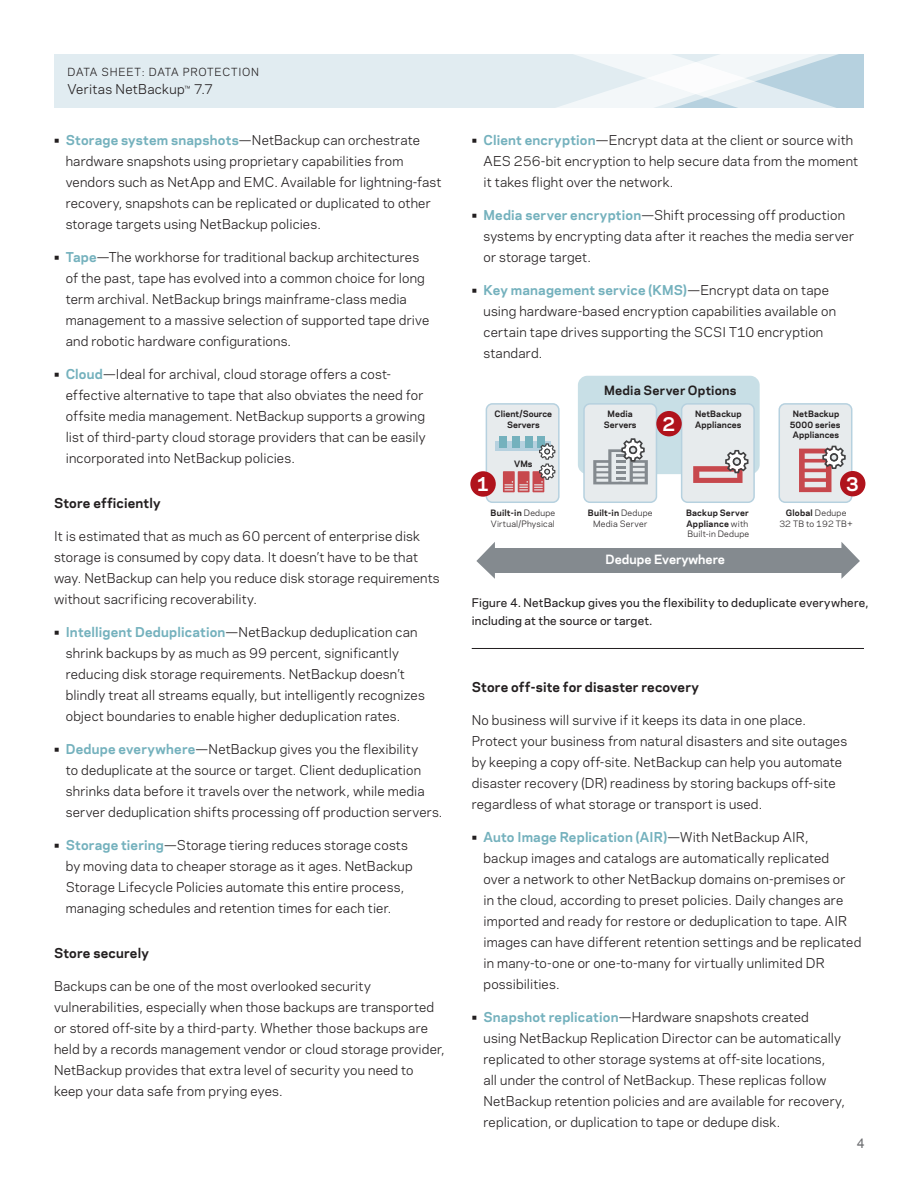
<style>
.page{position:relative;width:918px;height:1188px;background:#fff}
.page>*{position:absolute;margin:0;border:0;box-sizing:border-box;transform-origin:0 0}
.t1{font:700 18px "Polaris";color:#fff}
.t2{font:13.5px "Arial";color:#6c6d70}
.t3{font:12.75px/21px "Polaris";letter-spacing:.015em;color:#231f20}
.Subhead_2{font:700 12.75px "Polaris";letter-spacing:.015em;color:#231f20}
.t4{font:700 12px "Polaris";letter-spacing:.015em;color:#231f20}
.t5{font:700 12px "Polaris";color:#fff}
.Introductory_Paragra{font:500 11.25px/18px "Polaris";letter-spacing:.02em;color:#231f20}
.t6{font:10.5px "Polaris";letter-spacing:.075em;color:#231f20}
.t7{font:700 8.25px/10.5px "Polaris";letter-spacing:.01em;color:#231f20;text-align:center}
.t8{font:8.25px/10.5px "Polaris";letter-spacing:.025em;color:#231f20;text-align:center}
.s1{font-size:10.5px}
.s2{font-weight:700}
.s3{font-weight:700;color:#74b1bd}
.s4{font-weight:400}
</style>
<div class="page">
<div style="left:54px;top:54px;width:810px;height:54px;background:#e1ecf1"></div>
<svg style="left:557px;top:54px;width:307px;height:54px"></svg>
<hr style="left:472px;top:648px;width:392px;height:1px;background:#231f20">
<div style="left:578px;top:376px;width:182px;height:98px;background:#c8dfe6;border-radius:10px"></div>
<div style="left:486px;top:404px;width:73px;height:98px;background:#e7ebed;border-radius:6px"></div>
<div style="left:486px;top:403px;width:74px;height:100px;border:2px solid #b6d1df;border-radius:6px"></div>
<div style="left:584px;top:404px;width:72px;height:98px;background:#e7ebed;border-radius:6px"></div>
<div style="left:583px;top:403px;width:74px;height:100px;border:2px solid #b6d1df;border-radius:6px"></div>
<div style="left:682px;top:404px;width:72px;height:98px;background:#e7ebed;border-radius:6px"></div>
<div style="left:681px;top:403px;width:74px;height:100px;border:2px solid #b6d1df;border-radius:6px"></div>
<div style="left:779px;top:404px;width:73px;height:98px;background:#e7ebed;border-radius:6px"></div>
<div style="left:779px;top:403px;width:73px;height:100px;border:2px solid #b6d1df;border-radius:6px"></div>
<div style="left:492px;top:548px;width:351px;height:24px;background:#848a8f"></div>
<svg style="left:476px;top:542px;width:19px;height:37px"></svg>
<svg style="left:841px;top:542px;width:19px;height:37px"></svg>
<div style="left:470px;top:471px;width:26px;height:26px;background:#b0131c;border-radius:50%"></div>
<div style="left:656px;top:411px;width:26px;height:25px;background:#b0131c;border-radius:50%"></div>
<div style="left:840px;top:471px;width:25px;height:25px;background:#b0131c;border-radius:50%"></div>
<svg style="left:693px;top:450px;width:56px;height:33px"></svg>
<svg style="left:593px;top:438px;width:55px;height:46px"></svg>
<svg style="left:799px;top:446px;width:47px;height:46px"></svg>
<div style="left:495px;top:442px;width:55px;height:9px;background:#b6d1df"></div>
<div style="left:500px;top:436px;width:7px;height:12px;background:#74b1bd"></div>
<div style="left:513px;top:436px;width:7px;height:12px;background:#74b1bd"></div>
<div style="left:525px;top:436px;width:7px;height:12px;background:#74b1bd"></div>
<div style="left:538px;top:436px;width:7px;height:12px;background:#74b1bd"></div>
<svg style="left:503px;top:443px;width:52px;height:49px"></svg>
<p class="t6" style="left:68px;top:64px;width:193px">DATA SHEET: DATA PROTECTION</p>
<p class="t3" style="left:68px;top:78px;width:147px">Veritas NetBackup<span class="s1">™</span> 7.7</p>
<p class="t3" style="left:66px;top:129px;width:377px;text-indent:-12px"><span class="s2">•</span> <span class="s3">Storage system snapshots</span>—NetBackup can orchestrate hardware snapshots using proprietary capabilities from vendors such as NetApp and EMC. Available for lightning-fast recovery, snapshots can be replicated or duplicated to other storage targets using NetBackup policies.</p>
<p class="t3" style="left:66px;top:246px;width:365px;text-indent:-12px"><span class="s2">•</span> <span class="s3">Tape</span>—The workhorse for traditional backup architectures of the past, tape has evolved into a common choice for long term archival. NetBackup brings mainframe-class media management to a massive selection of supported tape drive and robotic hardware configurations.</p>
<p class="t3" style="left:66px;top:363px;width:362px;text-indent:-12px"><span class="s2">•</span> <span class="s3">Cloud</span>—Ideal for archival, cloud storage offers a cost&shy;effective alternative to tape that also obviates the need for offsite media management. NetBackup supports a growing list of third-party cloud storage providers that can be easily incorporated into NetBackup policies.</p>
<p class="Subhead_2" style="left:54px;top:494px;width:108px">Store efficiently</p>
<p class="t3" style="left:54px;top:525px;width:387px">It is estimated that as much as 60 percent of enterprise disk storage is consumed by copy data. It doesn’t have to be that way. NetBackup can help you reduce disk storage requirements without sacrificing recoverability.</p>
<p class="t3" style="left:66px;top:621px;width:361px;text-indent:-12px"><span class="s2">•</span> <span class="s3">Intelligent Deduplication</span>—NetBackup deduplication can shrink backups by as much as 99 percent, significantly reducing disk storage requirements. NetBackup doesn’t blindly treat all streams equally, but intelligently recognizes object boundaries to enable higher deduplication rates.</p>
<p class="t3" style="left:66px;top:738px;width:378px;text-indent:-12px"><span class="s2">•</span> <span class="s3">Dedupe everywhere</span>—NetBackup gives you the flexibility<br>to deduplicate at the source or target. Client deduplication shrinks data before it travels over the network, while media server deduplication shifts processing off production servers.</p>
<p class="t3" style="left:66px;top:834px;width:349px;text-indent:-12px"><span class="s2">•</span> <span class="s3">Storage tiering</span>—Storage tiering reduces storage costs by moving data to cheaper storage as it ages. NetBackup Storage Lifecycle Policies automate this entire process, managing schedules and retention times for each tier.</p>
<p class="Subhead_2" style="left:54px;top:944px;width:96px">Store securely</p>
<p class="t3" style="left:54px;top:975px;width:392px">Backups can be one of the most overlooked security vulnerabilities, especially when those backups are transported or stored off-site by a third-party. Whether those backups are held by a records management vendor or cloud storage provider, NetBackup provides that extra level of security you need to keep your data safe from prying eyes.</p>
<p class="t3" style="left:484px;top:129px;width:376px;text-indent:-12px"><span class="s2">•</span> <span class="s3">Client encryption</span>—Encrypt data at the client or source with<br>AES 256-bit encryption to help secure data from the moment it takes flight over the network.</p>
<p class="t3" style="left:484px;top:204px;width:372px;text-indent:-12px"><span class="s2">•</span> <span class="s3">Media server encryption</span>—Shift processing off production systems by encrypting data after it reaches the media server or storage target.</p>
<p class="t3" style="left:484px;top:279px;width:354px;text-indent:-12px"><span class="s2">•</span> <span class="s3">Key management service (KMS)</span>—Encrypt data on tape using hardware-based encryption capabilities available on certain tape drives supporting the SCSI T10 encryption standard.</p>
<p class="t4" style="left:604px;top:381px;width:134px">Media Server Options</p>
<p class="t7" style="left:494px;top:408px;width:59px">Client/Source<br>Servers</p>
<p class="t7" style="left:514px;top:458px;width:20px">VMs</p>
<p class="t7" style="left:604px;top:408px;width:34px">Media<br>Servers</p>
<p class="t1" style="left:663px;top:410px;width:14px">2</p>
<p class="t7" style="left:695px;top:408px;width:48px;text-align:left">NetBackup<br>Appliances</p>
<p class="t7" style="left:790px;top:408px;width:52px">NetBackup<br>5000 series<br>Appliances</p>
<p class="t1" style="left:477px;top:470px;width:14px">1</p>
<p class="t1" style="left:846px;top:470px;width:14px">3</p>
<p class="t8" style="left:491px;top:507px;width:66px;text-align:left"><span class="s2">Built-in</span> Dedupe<br>Virtual/Physical</p>
<p class="t8" style="left:588px;top:507px;width:66px"><span class="s2">Built-in</span> Dedupe<br>Media Server</p>
<p class="t7" style="left:686px;top:507px;width:65px;text-align:left">Backup Server<br>Appliance <span class="s4">with<br>Built-in Dedupe</span></p>
<p class="t8" style="left:779px;top:507px;width:75px"><span class="s2">Global</span> Dedupe<br>32 TB to 192 TB+</p>
<p class="t5" style="left:605px;top:551px;width:121px">Dedupe Everywhere</p>
<p class="Introductory_Paragra" style="left:472px;top:593px;width:398px">Figure 4. NetBackup gives you the flexibility to deduplicate everywhere, including at the source or target.</p>
<p class="Subhead_2" style="left:472px;top:677px;width:229px">Store off-site for disaster recovery</p>
<p class="t3" style="left:472px;top:708px;width:377px">No business will survive if it keeps its data in one place.<br>Protect your business from natural disasters and site outages by keeping a copy off-site. NetBackup can help you automate disaster recovery (DR) readiness by storing backups off-site regardless of what storage or transport is used.</p>
<p class="t3" style="left:484px;top:825px;width:379px;text-indent:-12px"><span class="s2">•</span> <span class="s3">Auto Image Replication (AIR)</span>—With NetBackup AIR,<br>backup images and catalogs are automatically replicated<br>over a network to other NetBackup domains on-premises or<br>in the cloud, according to preset policies. Daily changes are imported and ready for restore or deduplication to tape. AIR images can have different retention settings and be replicated in many-to-one or one-to-many for virtually unlimited DR possibilities.</p>
<p class="t3" style="left:484px;top:1005px;width:363px;text-indent:-12px"><span class="s2">•</span> <span class="s3">Snapshot replication</span>—Hardware snapshots created<br>using NetBackup Replication Director can be automatically replicated to other storage systems at off-site locations,<br>all under the control of NetBackup. These replicas follow NetBackup retention policies and are available for recovery, replication, or duplication to tape or dedupe disk.</p>
<p class="t2" style="left:857px;top:1134px;width:9px">4</p>
</div>
